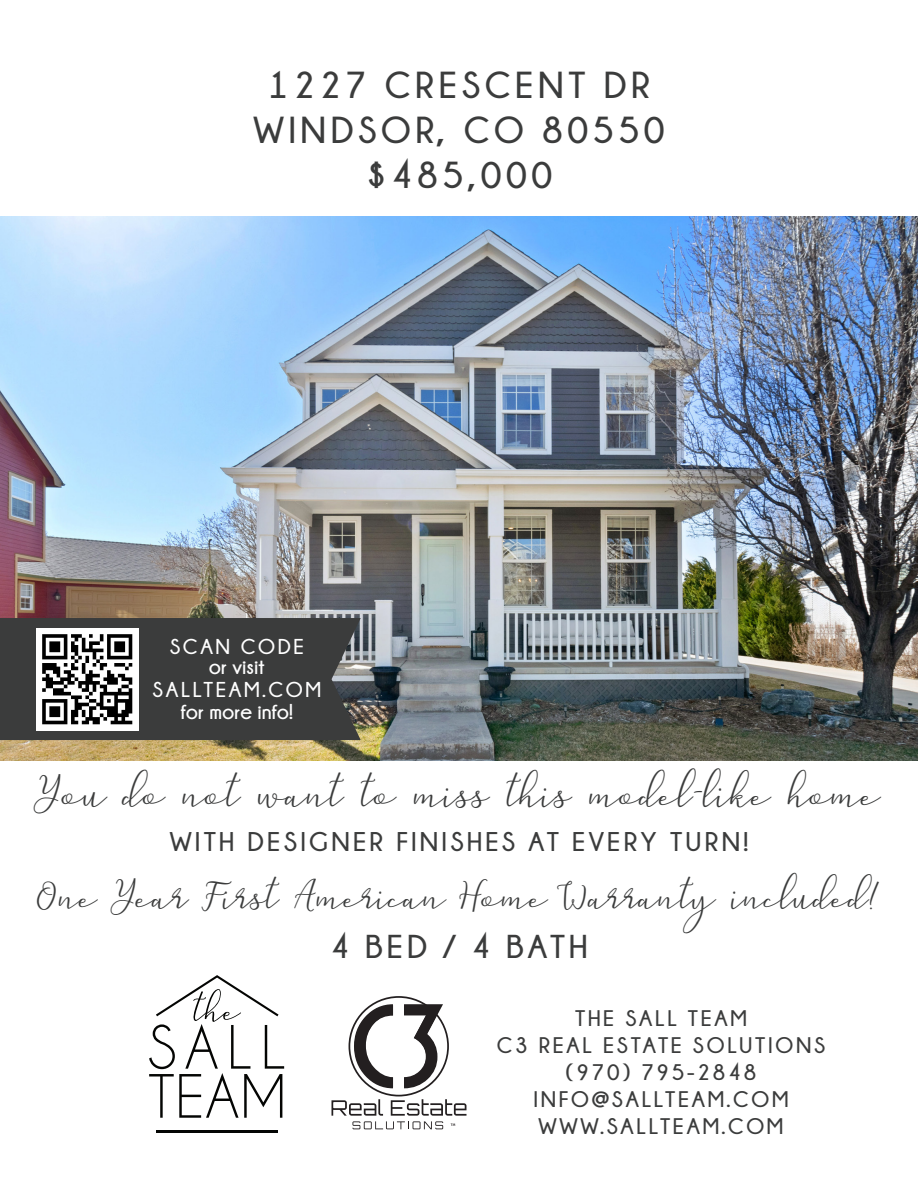
<style>
.page{position:relative;width:918px;height:1188px;background:#fff}
.page>*{position:absolute;margin:0;border:0;box-sizing:border-box;transform-origin:0 0}
.t1{font:45px "sidaghis";color:#3b3c3c}
.t2{font:42px "sidaghis";color:#3b3c3c}
.t3{font:700 37.5px/45px "Champagne&Limousines";letter-spacing:.12em;color:#3b3c3c;text-align:center}
.t4{font:700 33px "Champagne&Limousines";letter-spacing:.12em;color:#3b3c3c}
.t5{font:700 27px "Champagne&Limousines";letter-spacing:.12em;color:#3b3c3c}
.t6{font:700 22.5px/27px "Champagne&Limousines";letter-spacing:.12em;color:#3b3c3c;text-align:center}
.t7{font:700 21.45px/21.5px "Champagne&Limousines";letter-spacing:.08em;color:#fff;text-align:center}
.t8{font:700 21.45px/19.8px "Champagne&Limousines";letter-spacing:.12em;color:#fff;text-align:center}
</style>
<div class="page">
<img style="left:0;top:216px;width:918px;height:544px">
<div style="left:349px;top:996px;width:100px;height:100px;border:2px solid #231f20;border-radius:50%"></div>
<svg style="left:354px;top:1004px;width:39px;height:84px"></svg>
<svg style="left:404px;top:1004px;width:39px;height:84px"></svg>
<svg style="left:332px;top:1099px;width:134px;height:30px"></svg>
<svg style="left:149px;top:975px;width:135px;height:143px"></svg>
<hr style="left:156px;top:1131px;width:122px;height:2px;background:#040503">
<div style="left:0;top:618px;width:361px;height:122px;background:#3b3c3c"></div>
<img style="left:37px;top:628px;width:102px;height:102px">
<h3 class="t3" style="left:253px;top:62px;width:413px">1227 CRESCENT DR<br>WINDSOR, CO 80550 $485,000</h3>
<p class="t8" style="left:170px;top:637px;width:136px">SCAN CODE or visit</p>
<p class="t7" style="left:153px;top:679px;width:170px">SALLTEAM.COM for more info!</p>
<h1 class="t1" style="left:38px;top:764px;width:844px">You do not want to miss this model-like home</h1>
<p class="t5" style="left:170px;top:827px;width:580px">WITH DESIGNER FINISHES AT EVERY TURN!</p>
<h2 class="t2" style="left:37px;top:869px;width:845px">One Year First American Home Warranty included!</h2>
<h3 class="t4" style="left:330px;top:928px;width:259px">4 BED / 4 BATH</h3>
<p class="t6" style="left:497px;top:1004px;width:330px">THE SALL TEAM<br>C3 REAL ESTATE SOLUTIONS (970) 795-2848<br>INFO@SALLTEAM.COM<br>WWW.SALLTEAM.COM</p>
</div>
